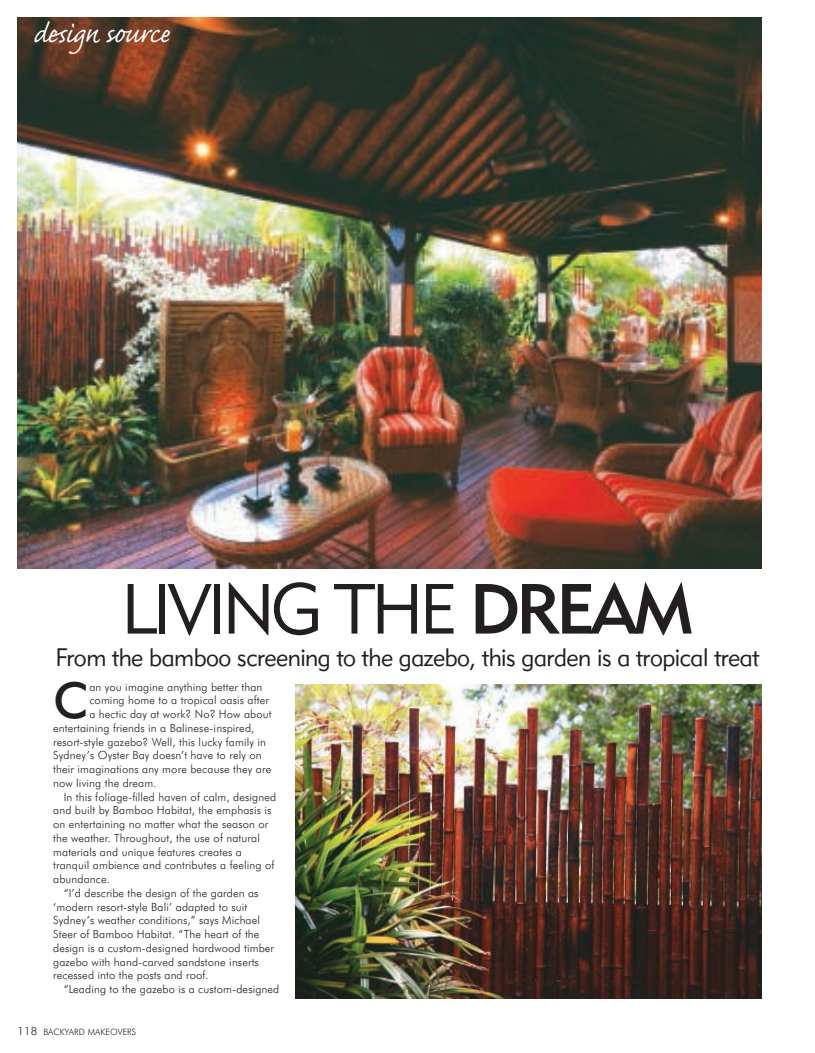
<style>
.page{position:relative;width:815px;height:1053px;background:#fff}
.page>*{position:absolute;margin:0;border:0;box-sizing:border-box;transform-origin:0 0}
.HEAD{font:70px "Geometric 415 BT Lite A";letter-spacing:-.06em;color:#231f20}
.DC{font:500 49.75px "Futura BT";color:#231f20}
.Run_head{font:35px "Caflisch Script Pro";letter-spacing:-.02em;color:#fff}
.INTRO{font:25px "Geometric 415 BT Lite A";letter-spacing:-.02em;color:#231f20;scale:.95 1}
.BC{font:300 11.25px/13.8px "Futura BT";letter-spacing:.01em;color:#231f20}
.DC-2{font:300 11.25px "Futura BT";letter-spacing:.01em;color:#231f20}
.BC-2{font:300 8.75px "Futura BT";letter-spacing:.01em;color:#231f20}
.s1{font-family:"Geometric 415 BT Medium A"}
.s2{font-size:11.25px}
</style>
<div class="page">
<img style="left:18px;top:18px;width:743px;height:550px">
<img style="left:295px;top:684px;width:467px;height:314px">
<p class="Run_head" style="left:33px;top:15px;width:137px">design source</p>
<p class="HEAD" style="left:121px;top:566px;width:574px">Living the <span class="s1">DREAM</span></p>
<p class="INTRO" style="left:56px;top:641px;width:742px">From the bamboo screening to the gazebo, this garden is a tropical treat</p>
<p class="DC" style="left:53px;top:670px;width:37px">C</p>
<p class="DC-2" style="left:89px;top:679px;width:175px">an you imagine anything better than</p>
<p class="DC-2" style="left:89px;top:693px;width:181px">coming home to a tropical oasis after</p>
<p class="DC-2" style="left:89px;top:707px;width:184px">a hectic day at work? No? How about</p>
<p class="DC-2" style="left:53px;top:721px;width:203px">entertaining friends in a Balinese-inspired,</p>
<p class="DC-2" style="left:53px;top:734px;width:214px">resort-style gazebo? Well, this lucky family in</p>
<p class="DC-2" style="left:53px;top:748px;width:210px">Sydney’s Oyster Bay doesn’t have to rely on</p>
<p class="DC-2" style="left:53px;top:762px;width:220px">their imaginations any more because they are</p>
<p class="DC-2" style="left:53px;top:776px;width:105px">now living the dream.</p>
<p class="BC" style="left:53px;top:789px;width:225px;text-indent:11px">In this foliage-filled haven of calm, designed and built by Bamboo Habitat, the emphasis is on entertaining no matter what the season or the weather. Throughout, the use of natural materials and unique features creates a tranquil ambience and contributes a feeling of abundance.</p>
<p class="BC" style="left:53px;top:885px;width:223px;text-indent:11px">“I’d describe the design of the garden as ‘modern resort-style Bali’ adapted to suit Sydney’s weather conditions,” says Michael Steer of Bamboo Habitat. “The heart of the design is a custom-designed hardwood timber gazebo with hand-carved sandstone inserts recessed into the posts and roof.</p>
<p class="BC" style="left:64px;top:982px;width:217px">“Leading to the gazebo is a custom-designed</p>
<p class="BC-2" style="left:18px;top:1026px;width:119px"><span class="s2">118</span> Backyard makeovers</p>
</div>
